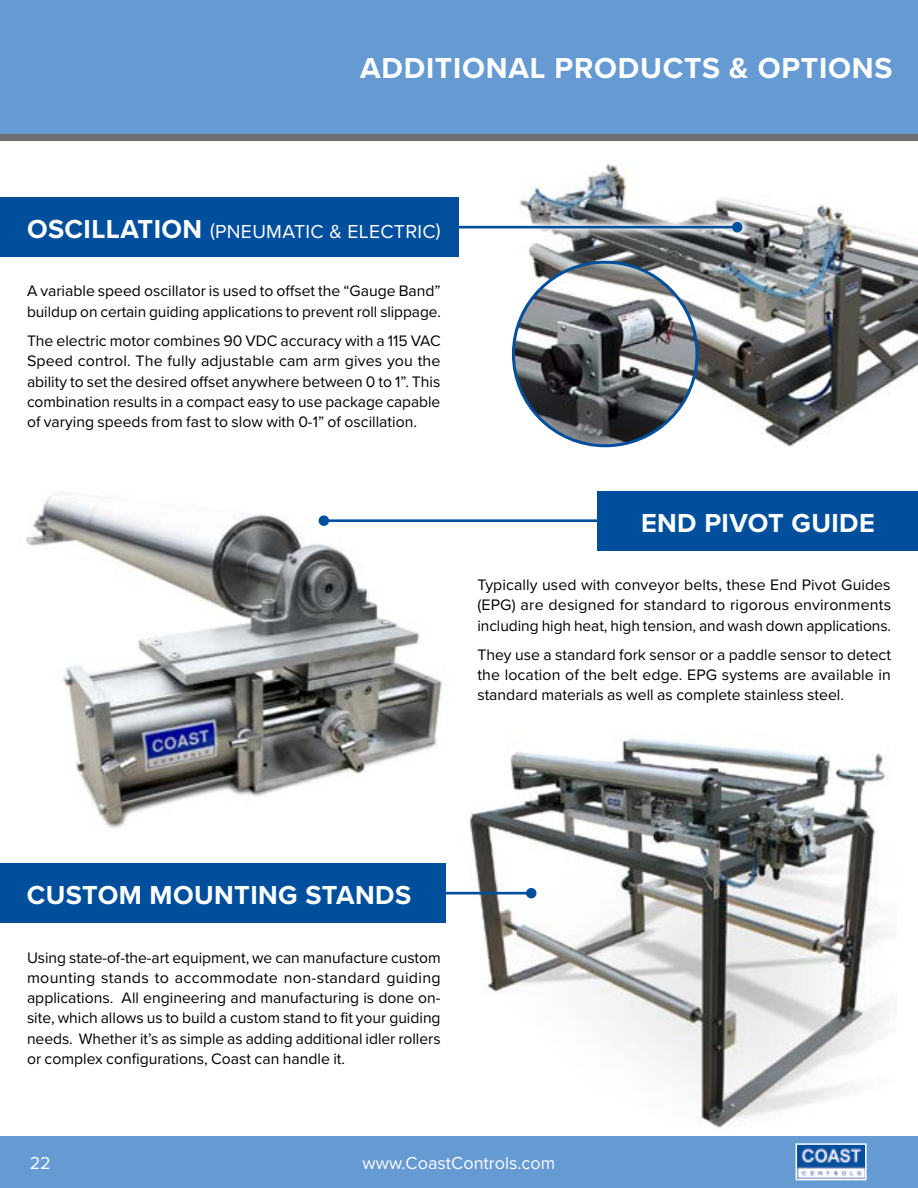
<style>
.page{position:relative;width:918px;height:1188px;background:#fff}
.page>*{position:absolute;margin:0;border:0;box-sizing:border-box;transform-origin:0 0}
.t1{font:700 30px "Proxima Nova";letter-spacing:.025em;color:#fff}
.t2{font:700 27px "Proxima Nova";letter-spacing:.015em;color:#fff}
.t3{font:19.5px "Proxima Nova";letter-spacing:.015em;color:#fff}
.t4{font:18px "Proxima Nova";color:#fff}
.t5{font:15.75px/20.2px "Proxima Nova";color:#000;text-align:justify}
.s1{font-weight:700;font-size:27px}
</style>
<div class="page">
<div style="left:0;top:0;width:918px;height:134px;background:#659ad2"></div>
<div style="left:0;top:1136px;width:918px;height:52px;background:#659ad2"></div>
<div style="left:0;top:134px;width:918px;height:6px;background:#6d6e71"></div>
<svg style="left:795px;top:1143px;width:72px;height:38px;background:#7ea1cb"></svg>
<img style="left:458px;top:738px;width:431px;height:390px">
<img style="left:26px;top:492px;width:416px;height:336px">
<img style="left:520px;top:163px;width:398px;height:284px">
<div style="left:443px;top:214px;width:308px;height:27px;background:#fff;opacity:.95"></div>
<hr style="left:452px;top:226px;width:285px;height:2px;background:#004f9d">
<div style="left:732px;top:222px;width:10px;height:10px;background:#004f9d;border-radius:50%"></div>
<hr style="left:324px;top:519px;width:285px;height:3px;background:#004f9d">
<div style="left:319px;top:515px;width:10px;height:11px;background:#004f9d;border-radius:50%"></div>
<hr style="left:441px;top:892px;width:90px;height:2px;background:#004f9d">
<div style="left:526px;top:888px;width:11px;height:10px;background:#004f9d;border-radius:50%"></div>
<img style="left:513px;top:262px;width:184px;height:184px;border-radius:92px">
<div style="left:0;top:197px;width:459px;height:60px;background:#004f9d"></div>
<div style="left:0;top:863px;width:445px;height:60px;background:#004f9d"></div>
<div style="left:597px;top:491px;width:321px;height:60px;background:#004f9d"></div>
<h1 class="t1" style="left:360px;top:45px;width:534px">ADDITIONAL PRODUCTS &amp; OPTIONS</h1>
<p class="t3" style="left:27px;top:217px;width:415px"><span class="s1">OSCILLATION</span> (PNEUMATIC &amp; ELECTRIC)</p>
<p class="t5" style="left:27px;top:280px;width:416px">A variable speed oscillator is used to offset the “Gauge Band” buildup on certain guiding applications to prevent roll slippage.</p>
<p class="t5" style="left:27px;top:330px;width:415px">The electric motor combines 90 VDC accuracy with a 115 VAC Speed control. The fully adjustable cam arm gives you the ability to set the desired offset anywhere between 0 to 1”. This combination results in a compact easy to use package capable of varying speeds from fast to slow with 0-1” of oscillation.</p>
<h2 class="t2" style="left:641px;top:502px;width:235px">END PIVOT GUIDE</h2>
<p class="t5" style="left:477px;top:574px;width:415px">Typically used with conveyor belts, these End Pivot Guides (EPG) are designed for standard to rigorous environments including high heat, high tension, and wash down applications.</p>
<p class="t5" style="left:477px;top:644px;width:415px">They use a standard fork sensor or a paddle sensor to detect the location of the belt edge. EPG systems are available in standard materials as well as complete stainless steel.</p>
<h2 class="t2" style="left:27px;top:875px;width:386px">CUSTOM MOUNTING STANDS</h2>
<p class="t5" style="left:27px;top:946px;width:415px">Using state-of-the-art equipment, we can manufacture custom mounting stands to accommodate non-standard guiding applications. All engineering and manufacturing is done on&shy;site, which allows us to build a custom stand to fit your guiding needs. Whether it’s as simple as adding additional idler rollers or complex configurations, Coast can handle it.</p>
<p class="t4" style="left:30px;top:1150px;width:23px">22</p>
<p class="t4" style="left:363px;top:1150px;width:194px">www.CoastControls.com</p>
</div>
